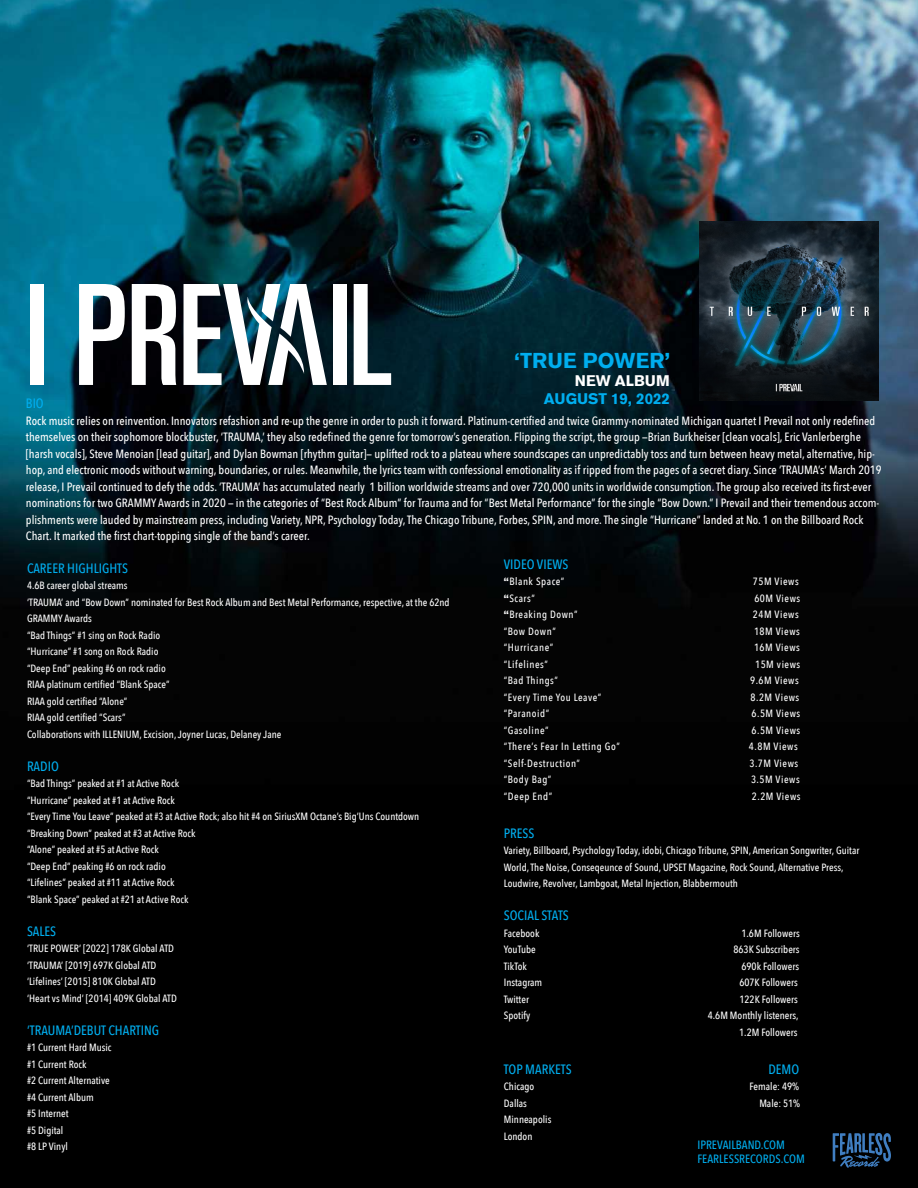
<style>
.page{position:relative;width:918px;height:1188px;background:#fff}
.page>*{position:absolute;margin:0;border:0;box-sizing:border-box;transform-origin:0 0}
.t1{font:900 21px "Akzidenz Grotesk";letter-spacing:.005em;color:#00aeef}
.t2{font:900 15px "Akzidenz Grotesk";color:#00aeef}
.t3{font:900 15px "Akzidenz Grotesk";color:#fff}
.t4{font:500 13.5px "Avenir Next Condensed";color:#00aeef}
.t5{font:500 12px/16.5px "Avenir Next Condensed";color:#fff}
.t6{font:500 12px/14.4px "Avenir Next Condensed";color:#00aeef}
.t7{font:500 10.5px/16.5px "Avenir Next Condensed";color:#fff}
.t8{font:500 10.5px "Avenir Next Condensed";letter-spacing:.05em;color:#fff}
.s1{font-family:"Akzidenz Grotesk";font-weight:900}
</style>
<div class="page">
<img style="left:0;top:0;width:918px;height:1188px">
<div style="left:30px;top:284px;width:14px;height:101px;background:#fff"></div>
<svg style="left:79px;top:284px;width:46px;height:101px"></svg>
<svg style="left:132px;top:284px;width:44px;height:101px"></svg>
<svg style="left:184px;top:284px;width:143px;height:101px"></svg>
<div style="left:333px;top:284px;width:14px;height:101px;background:#fff"></div>
<svg style="left:354px;top:284px;width:37px;height:101px"></svg>
<svg style="left:833px;top:1133px;width:58px;height:35px"></svg>
<img style="left:700px;top:221px;width:179px;height:180px">
<h1 class="t1" style="left:514px;top:353px;width:158px">‘TRUE POWER’</h1>
<h2 class="t3" style="left:575px;top:375px;width:96px">NEW ALBUM</h2>
<h2 class="t2" style="left:544px;top:393px;width:127px">AUGUST 19, 2022</h2>
<p class="t4" style="left:26px;top:396px;width:19px">BIO</p>
<p class="t5" style="left:26px;top:412px;width:857px">Rock music relies on reinvention. Innovators refashion and re-up the genre in order to push it forward. Platinum-certified and twice Grammy-nominated Michigan quartet I Prevail not only redefined themselves on their sophomore blockbuster, ‘TRAUMA,’ they also redefined the genre for tomorrow’s generation. Flipping the script, the group —Brian Burkheiser [clean vocals], Eric Vanlerberghe [harsh vocals], Steve Menoian [lead guitar], and Dylan Bowman [rhythm guitar]— uplifted rock to a plateau where soundscapes can unpredictably toss and turn between heavy metal, alternative, hip&shy;hop, and electronic moods without warning, boundaries, or rules. Meanwhile, the lyrics team with confessional emotionality as if ripped from the pages of a secret diary. Since ‘TRAUMA’s’ March 2019 release, I Prevail continued to defy the odds. ‘TRAUMA’ has accumulated nearly 1 billion worldwide streams and over 720,000 units in worldwide consumption. The group also received its first-ever nominations for two GRAMMY Awards in 2020 — in the categories of “Best Rock Album” for Trauma and for “Best Metal Performance” for the single “Bow Down.” I Prevail and their tremendous accom&shy;plishments were lauded by mainstream press, including Variety, NPR, Psychology Today, The Chicago Tribune, Forbes, SPIN, and more. The single “Hurricane” landed at No. 1 on the Billboard Rock Chart. It marked the first chart-topping single of the band’s career.</p>
<p class="t4" style="left:504px;top:556px;width:66px">VIDEO VIEWS</p>
<p class="t8" style="left:504px;top:575px;width:62px"><span class="s1">“</span>Blank Space”</p>
<p class="t8" style="left:753px;top:575px;width:47px">75M Views</p>
<p class="t7" style="left:504px;top:590px;width:32px"><span class="s1">“</span>Scars”</p>
<p class="t8" style="left:754px;top:592px;width:47px">60M Views</p>
<p class="t8" style="left:504px;top:608px;width:75px"><span class="s1">“</span>Breaking Down”</p>
<p class="t8" style="left:753px;top:608px;width:47px">24M Views</p>
<p class="t7" style="left:504px;top:623px;width:54px">“Bow Down”</p>
<p class="t8" style="left:754px;top:625px;width:47px">18M Views</p>
<p class="t8" style="left:504px;top:641px;width:51px">“Hurricane”</p>
<p class="t8" style="left:754px;top:641px;width:47px">16M Views</p>
<p class="t8" style="left:504px;top:658px;width:46px">“Lifelines”</p>
<p class="t8" style="left:755px;top:658px;width:47px">15M views</p>
<p class="t8" style="left:504px;top:674px;width:56px">“Bad Things”</p>
<p class="t7" style="left:750px;top:672px;width:50px">9.6M Views</p>
<p class="t8" style="left:504px;top:691px;width:99px">“Every Time You Leave”</p>
<p class="t7" style="left:751px;top:689px;width:50px">8.2M Views</p>
<p class="t8" style="left:504px;top:707px;width:47px">“Paranoid”</p>
<p class="t7" style="left:752px;top:705px;width:50px">6.5M Views</p>
<p class="t8" style="left:504px;top:724px;width:46px">“Gasoline”</p>
<p class="t7" style="left:752px;top:722px;width:50px">6.5M Views</p>
<p class="t8" style="left:504px;top:740px;width:118px">“There’s Fear In Letting Go”</p>
<p class="t7" style="left:749px;top:738px;width:50px">4.8M Views</p>
<p class="t8" style="left:504px;top:757px;width:78px">“Self-Destruction”</p>
<p class="t7" style="left:749px;top:755px;width:50px">3.7M Views</p>
<p class="t7" style="left:504px;top:771px;width:49px">“Body Bag”</p>
<p class="t7" style="left:751px;top:771px;width:50px">3.5M Views</p>
<p class="t7" style="left:504px;top:788px;width:50px">“Deep End”</p>
<p class="t7" style="left:752px;top:788px;width:50px">2.2M Views</p>
<p class="t4" style="left:504px;top:825px;width:32px">PRESS</p>
<p class="t7" style="left:504px;top:842px;width:357px">Variety, Billboard, Psychology Today, idobi, Chicago Tribune, SPIN, American Songwriter, Guitar<br>World, The Noise, Conseqeunce of Sound, UPSET Magazine, Rock Sound, Alternative Press,<br>Loudwire, Revolver, Lambgoat, Metal Injection, Blabbermouth</p>
<p class="t4" style="left:504px;top:907px;width:67px">SOCIAL STATS</p>
<p class="t7" style="left:504px;top:925px;width:37px">Facebook</p>
<p class="t7" style="left:742px;top:925px;width:60px">1.6M Followers</p>
<p class="t7" style="left:504px;top:941px;width:33px">YouTube</p>
<p class="t7" style="left:734px;top:941px;width:68px">863K Subscribers</p>
<p class="t7" style="left:504px;top:958px;width:25px">TikTok</p>
<p class="t7" style="left:742px;top:958px;width:59px">690k Followers</p>
<p class="t7" style="left:504px;top:974px;width:40px">Instagram</p>
<p class="t7" style="left:739px;top:974px;width:60px">607K Followers</p>
<p class="t7" style="left:504px;top:991px;width:27px">Twitter</p>
<p class="t7" style="left:740px;top:991px;width:60px">122K Followers</p>
<p class="t7" style="left:504px;top:1007px;width:28px">Spotify</p>
<p class="t7" style="left:708px;top:1007px;width:92px;text-align:right">4.6M Monthly listeners,<br>1.2M Followers</p>
<p class="t4" style="left:504px;top:1061px;width:69px">TOP MARKETS</p>
<p class="t4" style="left:768px;top:1061px;width:32px">DEMO</p>
<p class="t7" style="left:504px;top:1078px;width:32px">Chicago</p>
<p class="t7" style="left:750px;top:1078px;width:51px">Female: 49%</p>
<p class="t7" style="left:504px;top:1095px;width:25px">Dallas</p>
<p class="t7" style="left:759px;top:1095px;width:42px">Male: 51%</p>
<p class="t7" style="left:504px;top:1111px;width:49px">Minneapolis<br>London</p>
<p class="t4" style="left:27px;top:560px;width:103px">CAREER HIGHLIGHTS</p>
<p class="t7" style="left:27px;top:577px;width:424px">4.6B career global streams<br>‘TRAUMA’ and “Bow Down” nominated for Best Rock Album and Best Metal Performance, respective, at the 62nd GRAMMY Awards<br>“Bad Things” #1 sing on Rock Radio<br>“Hurricane” #1 song on Rock Radio<br>“Deep End” peaking #6 on rock radio<br>RIAA platinum certified “Blank Space”<br>RIAA gold certified “Alone”<br>RIAA gold certified “Scars”<br>Collaborations with ILLENIUM, Excision, Joyner Lucas, Delaney Jane</p>
<p class="t4" style="left:27px;top:758px;width:33px">RADIO</p>
<p class="t7" style="left:27px;top:775px;width:394px">“Bad Things” peaked at #1 at Active Rock<br>“Hurricane” peaked at #1 at Active Rock<br>“Every Time You Leave” peaked at #3 at Active Rock; also hit #4 on SiriusXM Octane’s Big’Uns Countdown “Breaking Down” peaked at #3 at Active Rock<br>“Alone” peaked at #5 at Active Rock<br>“Deep End” peaking #6 on rock radio<br>“Lifelines” peaked at #11 at Active Rock<br>“Blank Space” peaked at #21 at Active Rock</p>
<p class="t4" style="left:27px;top:923px;width:31px">SALES</p>
<p class="t7" style="left:27px;top:940px;width:151px">‘TRUE POWER’ [2022] 178K Global ATD ‘TRAUMA’ [2019] 697K Global ATD ‘Lifelines’ [2015] 810K Global ATD ‘Heart vs Mind’ [2014] 409K Global ATD</p>
<p class="t4" style="left:27px;top:1022px;width:134px">‘TRAUMA’DEBUT CHARTING</p>
<p class="t7" style="left:27px;top:1039px;width:86px">#1 Current Hard Music #1 Current Rock<br>#2 Current Alternative #4 Current Album<br>#5 Internet<br>#5 Digital<br>#8 LP Vinyl</p>
<p class="t6" style="left:697px;top:1138px;width:109px">IPREVAILBAND.COM<br>FEARLESSRECORDS.COM</p>
</div>
